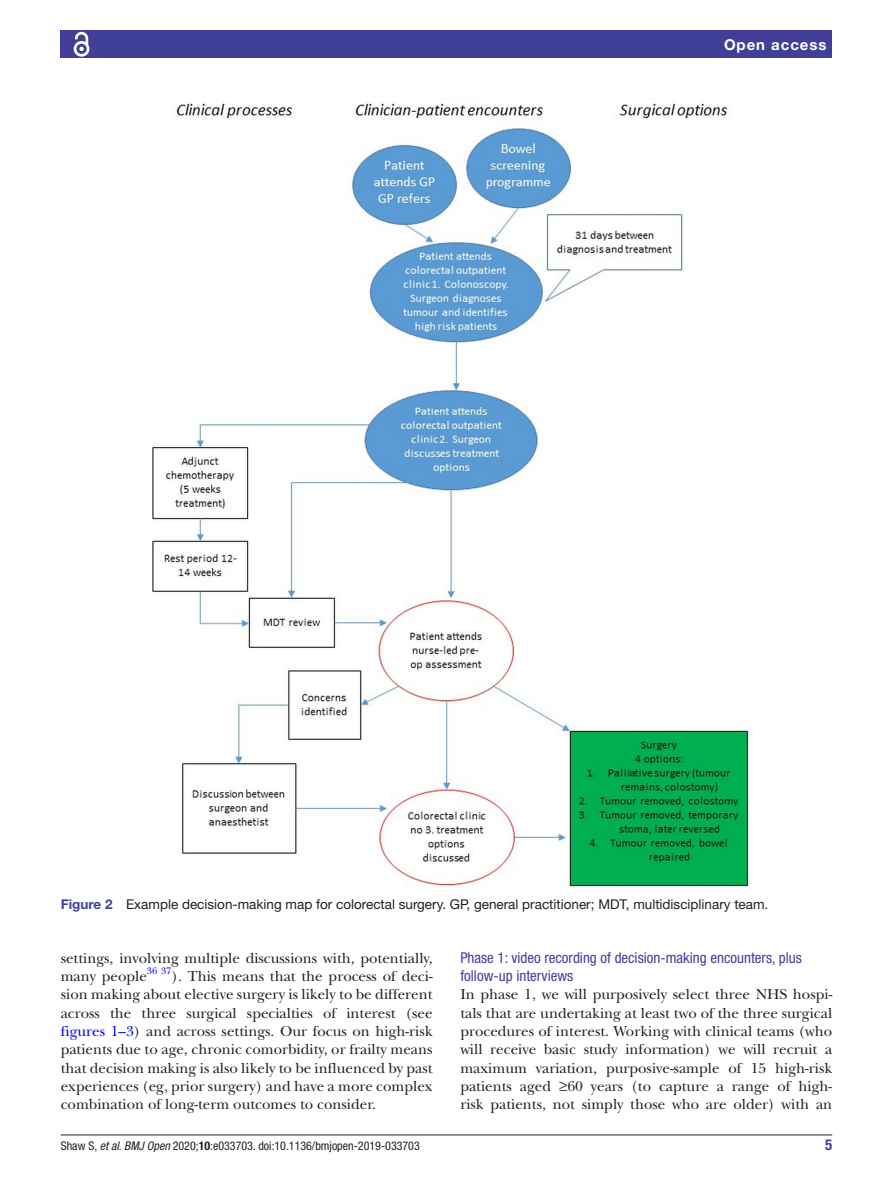
<style>
.page{position:relative;width:893px;height:1191px;background:#fff}
.page>*{position:absolute;margin:0;border:0;box-sizing:border-box;transform-origin:0 0}
.t1{font:15px/18.3px "New Baskerville";color:#231f20;text-align:justify}
.t2{font:condensed 15px/18px "Helvetica Neue LT Std";color:#414099}
.t3{font:700 15px "Helvetica Neue LT Std";letter-spacing:.065em;color:#fff}
.t4{font:700 condensed 15px "Helvetica Neue LT Std";color:#414099}
.t5{font:13.5px "Helvetica Neue LT Std";color:#231f20}
.t6{font:condensed 12px "Helvetica Neue LT Std";color:#231f20}
.t7{font:9.9px "New Baskerville";color:#00f}
.s1{font-weight:700;color:#414099}
.s2{color:#00f}
.s3{font-style:italic}
.s4{font-weight:700}
</style>
<div class="page">
<hr style="left:61px;top:1134px;width:771px;height:1px;background:#231f20">
<div style="left:61px;top:31px;width:771px;height:27px;background:#414099"></div>
<svg style="left:73px;top:31px;width:17px;height:26px"></svg>
<img style="left:152px;top:103px;width:598px;height:786px">
<p class="t3" style="left:724px;top:35px;width:104px">Open access</p>
<p class="t5" style="left:61px;top:896px;width:709px"><span class="s1">Figure 2</span> Example decision-making map for colorectal surgery. GP, general practitioner; MDT, multidisciplinary team.</p>
<p class="t1" style="left:61px;top:948px;width:373px">settings, involving multiple discussions with, potentially, many people</p>
<p class="t7" style="left:147px;top:965px;width:26px">36 37</p>
<p class="t1" style="left:61px;top:967px;width:373px;text-indent:111px">). This means that the process of deci&shy;sion making about elective surgery is likely to be different across the three surgical specialties of interest (see <span class="s2">figures 1–3</span>) and across settings. Our focus on high-risk patients due to age, chronic comorbidity, or frailty means that decision making is also likely to be influenced by past experiences (eg, prior surgery) and have a more complex combination of long-term outcomes to consider.</p>
<p class="t2" style="left:460px;top:948px;width:343px">Phase 1: video recording of decision-making encounters, plus follow-up interviews</p>
<p class="t1" style="left:460px;top:985px;width:373px">In phase 1, we will purposively select three NHS hospi&shy;tals that are undertaking at least two of the three surgical procedures of interest. Working with clinical teams (who will receive basic study information) we will recruit a maximum variation, purposive-sample of 15 high-risk patients aged ≥60 years (to capture a range of high&shy;risk patients, not simply those who are older) with an</p>
<p class="t6" style="left:61px;top:1138px;width:361px">Shaw S, <span class="s3">et al</span>. <span class="s3">BMJ Open</span> 2020;<span class="s4">10</span>:e033703. doi:10.1136/bmjopen-2019-033703</p>
<p class="t4" style="left:825px;top:1135px;width:9px">5</p>
</div>
